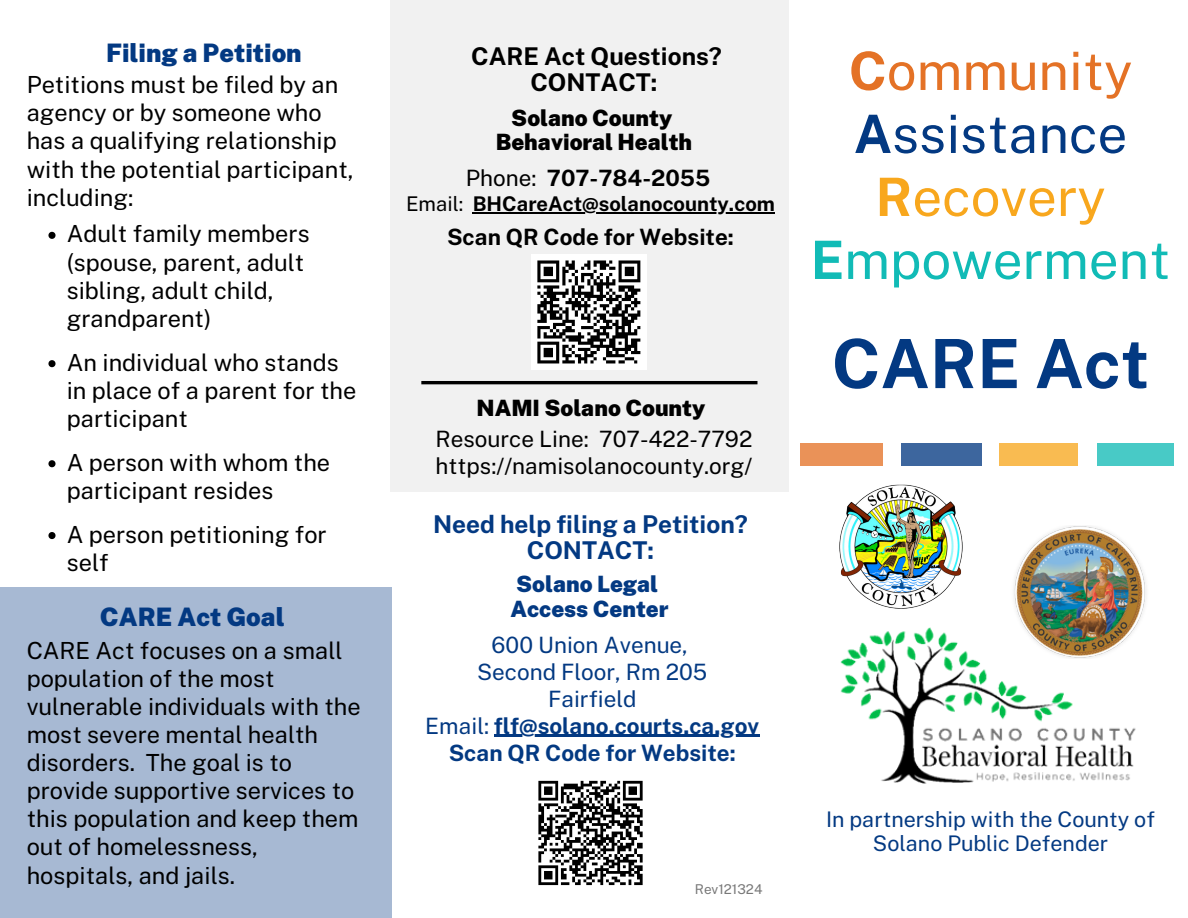
<style>
.page{position:relative;width:1188px;height:918px;background:#fff}
.page>*{position:absolute;margin:0;border:0;box-sizing:border-box;transform-origin:0 0}
.t1{font:700 67.95px "Public Sans";color:#033982}
.t2{font:52.95px/63px "Public Sans";color:#11bbb6;text-align:center}
.t3{font:900 25.5px "Public Sans";color:#033982}
.t4{font:700 24.45px/25.8px "Public Sans";color:#033982;text-align:center}
.t5{font:700 24.45px/25.8px "Public Sans";color:#000;text-align:center}
.t6{font:23.55px/28.2px "Public Sans";color:#000}
.t7{font:22.5px/27px "Public Sans";color:#033982;text-align:center}
.t8{font:22.5px/27px "Public Sans";color:#000}
.t9{font:900 22.5px/24.8px "Public Sans";color:#000;text-align:center}
.t10{font:700 22.5px "Public Sans";color:#000}
.t11{font:900 22.5px/24.8px "Public Sans";color:#033982}
.t12{font:700 22.5px "Public Sans";color:#033982}
.t13{font:21.45px/23.7px "Public Sans";color:#033982;text-align:center}
.t14{font:700 20.25px "Public Sans";color:#000}
.t15{font:20.25px "Public Sans";color:#000}
.t16{font:13.5px "Public Sans";color:#787878}
.s1{font-weight:400}
.s2{font-weight:700}
.s3{font-weight:700;color:#e47226}
.s4{color:#e47226}
.s5{font-weight:700;color:#033982}
.s6{color:#033982}
.s7{font-weight:700;color:#f8a71d}
.s8{color:#f8a71d}
</style>
<div class="page">
<img style="left:840px;top:627px;width:296px;height:157px">
<div style="left:800px;top:443px;width:83px;height:23px;background:#ea9258"></div>
<div style="left:901px;top:443px;width:81px;height:23px;background:#3d669e"></div>
<div style="left:1000px;top:443px;width:78px;height:23px;background:#f9bb51"></div>
<div style="left:1097px;top:443px;width:76px;height:23px;background:#48cac6"></div>
<div style="left:0;top:588px;width:392px;height:330px;background:#a7b9d3"></div>
<img style="left:839px;top:485px;width:124px;height:124px">
<div style="left:390px;top:0;width:399px;height:492px;background:#f1f1f1"></div>
<svg style="left:538px;top:780px;width:105px;height:106px"></svg>
<div style="left:531px;top:254px;width:116px;height:116px;background:#fff"></div>
<svg style="left:537px;top:260px;width:104px;height:104px"></svg>
<hr style="left:421px;top:381px;width:336px;height:3px;background:#000">
<img style="left:1010px;top:526px;width:136px;height:132px">
<hr style="left:494px;top:735px;width:265px;height:2px;background:#033982">
<svg style="left:48px;top:232px;width:8px;height:7px"></svg>
<svg style="left:48px;top:360px;width:8px;height:7px"></svg>
<svg style="left:48px;top:460px;width:8px;height:7px"></svg>
<svg style="left:48px;top:532px;width:8px;height:7px"></svg>
<hr style="left:473px;top:212px;width:302px;height:2px;background:#000">
<p class="t3" style="left:106px;top:38px;width:197px">Filing a Petition</p>
<p class="t6" style="left:27px;top:70px;width:328px">Petitions must be filed by an agency or by someone who has a qualifying relationship with the potential participant, including:</p>
<h5 class="t6" style="left:67px;top:220px;width:245px">Adult family members (spouse, parent, adult sibling, adult child, grandparent)</h5>
<h6 class="t6" style="left:67px;top:348px;width:291px">An individual who stands in place of a parent for the participant</h6>
<h3 class="t6" style="left:67px;top:448px;width:265px">A person with whom the participant resides</h3>
<p class="t6" style="left:67px;top:520px;width:262px">A person petitioning for self</p>
<h4 class="t3" style="left:100px;top:601px;width:186px">CARE Act Goal</h4>
<p class="t6" style="left:27px;top:636px;width:336px">CARE Act focuses on a small population of the most vulnerable individuals with the most severe mental health disorders. The goal is to provide supportive services to this population and keep them out of homelessness, hospitals, and jails.</p>
<h3 class="t5" style="left:471px;top:44px;width:252px">CARE Act Questions?<br>CONTACT:</h3>
<p class="t9" style="left:496px;top:105px;width:198px">Solano County<br>Behavioral Health</p>
<p class="t10" style="left:466px;top:165px;width:246px"><span class="s1">Phone:</span> 707-784-2055</p>
<p class="t15" style="left:406px;top:192px;width:59px">Email:</p>
<h3 class="t14" style="left:473px;top:192px;width:304px">BHCareAct@solanocounty.com</h3>
<h3 class="t10" style="left:447px;top:224px;width:288px">Scan QR Code for Website:</h3>
<h6 class="t9" style="left:477px;top:396px;width:230px">NAMI Solano County</h6>
<p class="t8" style="left:435px;top:426px;width:319px">Resource Line: 707-422-7792 https://namisolanocounty.org/</p>
<h5 class="t4" style="left:433px;top:511px;width:316px">Need help filing a Petition?<br>CONTACT:</h5>
<h3 class="t11" style="left:510px;top:572px;width:159px">Solano Legal<br>Access Center</h3>
<h5 class="t7" style="left:425px;top:631px;width:335px">600 Union Avenue,<br>Second Floor, Rm 205<br>Fairfield<br>Email: <span class="s2">flf@solano.courts.ca.gov</span></h5>
<p class="t12" style="left:449px;top:739px;width:289px">Scan QR Code for Website:</p>
<h4 class="t16" style="left:695px;top:881px;width:69px">Rev121324</h4>
<p class="t2" style="left:811px;top:39px;width:361px"><span class="s3">C</span><span class="s4">ommunity<br></span><span class="s5">A</span><span class="s6">ssistance<br></span><span class="s7">R</span><span class="s8">ecovery<br></span><span class="s2">E</span>mpowerment</p>
<h5 class="t1" style="left:832px;top:324px;width:319px">CARE Act</h5>
<p class="t13" style="left:826px;top:808px;width:331px">In partnership with the County of<br>Solano Public Defender</p>
</div>
